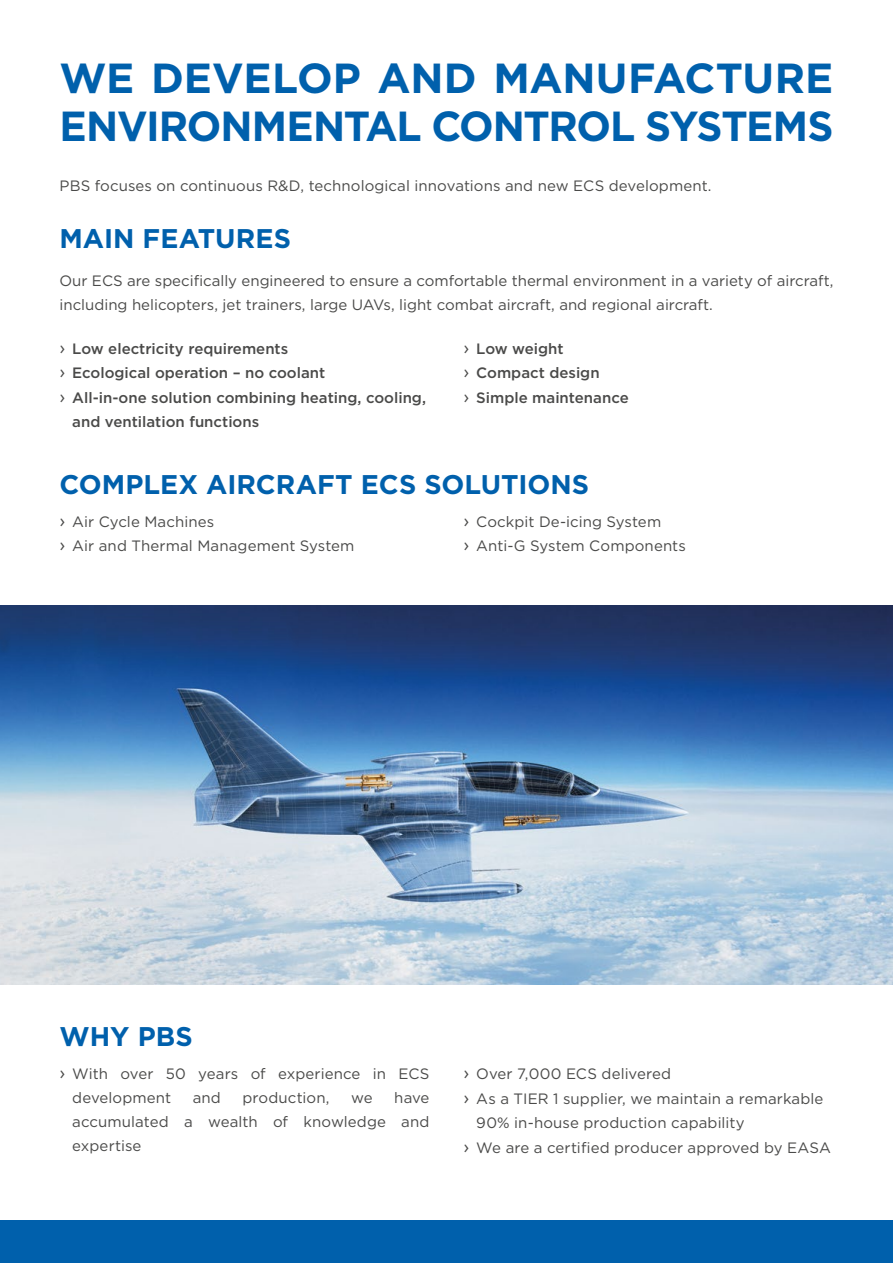
<style>
.page{position:relative;width:893px;height:1263px;background:#fff}
.page>*{position:absolute;margin:0;border:0;box-sizing:border-box;transform-origin:0 0}
.t1{font:700 42px/48px "Gotham";letter-spacing:-.02em;color:#0060ac}
.t2{font:700 27px "Gotham";color:#0060ac}
.t3{font:15px/24px "Gotham";color:#4a4a49}
.t4{font:500 15px/24.9px "Gotham";color:#4a4a49}
.s1{font-weight:400;font-size:18px}
.s2{font-size:18px}
</style>
<div class="page">
<img style="left:0;top:606px;width:893px;height:378px">
<div style="left:0;top:1220px;width:893px;height:43px;background:#0060ac"></div>
<h1 class="t1" style="left:60px;top:54px;width:775px">WE DEVELOP AND MANUFACTURE<br>ENVIRONMENTAL CONTROL SYSTEMS</h1>
<p class="t3" style="left:60px;top:173px;width:653px">PBS focuses on continuous R&amp;D, technological innovations and new ECS development.</p>
<h2 class="t2" style="left:60px;top:221px;width:233px">MAIN FEATURES</h2>
<p class="t3" style="left:60px;top:268px;width:775px">Our ECS are specifically engineered to ensure a comfortable thermal environment in a variety of aircraft, including helicopters, jet trainers, large UAVs, light combat aircraft, and regional aircraft.</p>
<p class="t4" style="left:60px;top:336px;width:230px"><span class="s1">›</span> Low electricity requirements</p>
<p class="t4" style="left:60px;top:360px;width:267px"><span class="s1">›</span> Ecological operation – no coolant</p>
<p class="t4" style="left:60px;top:385px;width:368px"><span class="s1">›</span> All-in-one solution combining heating, cooling,</p>
<p class="t4" style="left:72px;top:409px;width:189px">and ventilation functions</p>
<p class="t4" style="left:463px;top:336px;width:167px"><span class="s1">›</span> Low weight<br><span class="s1">›</span> Compact design<br><span class="s1">›</span> Simple maintenance</p>
<h2 class="t2" style="left:60px;top:466px;width:531px">COMPLEX AIRCRAFT ECS SOLUTIONS</h2>
<p class="t3" style="left:60px;top:508px;width:296px;line-height:24.9px"><span class="s2">›</span> Air Cycle Machines<br><span class="s2">›</span> Air and Thermal Management System</p>
<p class="t3" style="left:463px;top:508px;width:224px;line-height:24.9px"><span class="s2">›</span> Cockpit De-icing System<br><span class="s2">›</span> Anti-G System Components</p>
<h2 class="t2" style="left:60px;top:1019px;width:135px">WHY PBS</h2>
<p class="t3" style="left:72px;top:1062px;width:359px;text-indent:-13px"><span class="s2">›</span> With over 50 years of experience in ECS development</p>
<p class="t3" style="left:72px;top:1086px;width:359px;text-align:justify;text-indent:322px">have accumulated a wealth of knowledge and expertise</p>
<p class="t3" style="left:193px;top:1086px;width:30px">and</p>
<p class="t3" style="left:242px;top:1086px;width:89px">production,</p>
<p class="t3" style="left:351px;top:1086px;width:23px">we</p>
<p class="t3" style="left:463px;top:1062px;width:209px"><span class="s2">›</span> Over 7,000 ECS delivered</p>
<p class="t3" style="left:463px;top:1086px;width:361px"><span class="s2">›</span> As a TIER 1 supplier, we maintain a remarkable</p>
<p class="t3" style="left:476px;top:1110px;width:270px">90% in-house production capability</p>
<p class="t3" style="left:463px;top:1135px;width:369px"><span class="s2">›</span> We are a certified producer approved by EASA</p>
</div>
